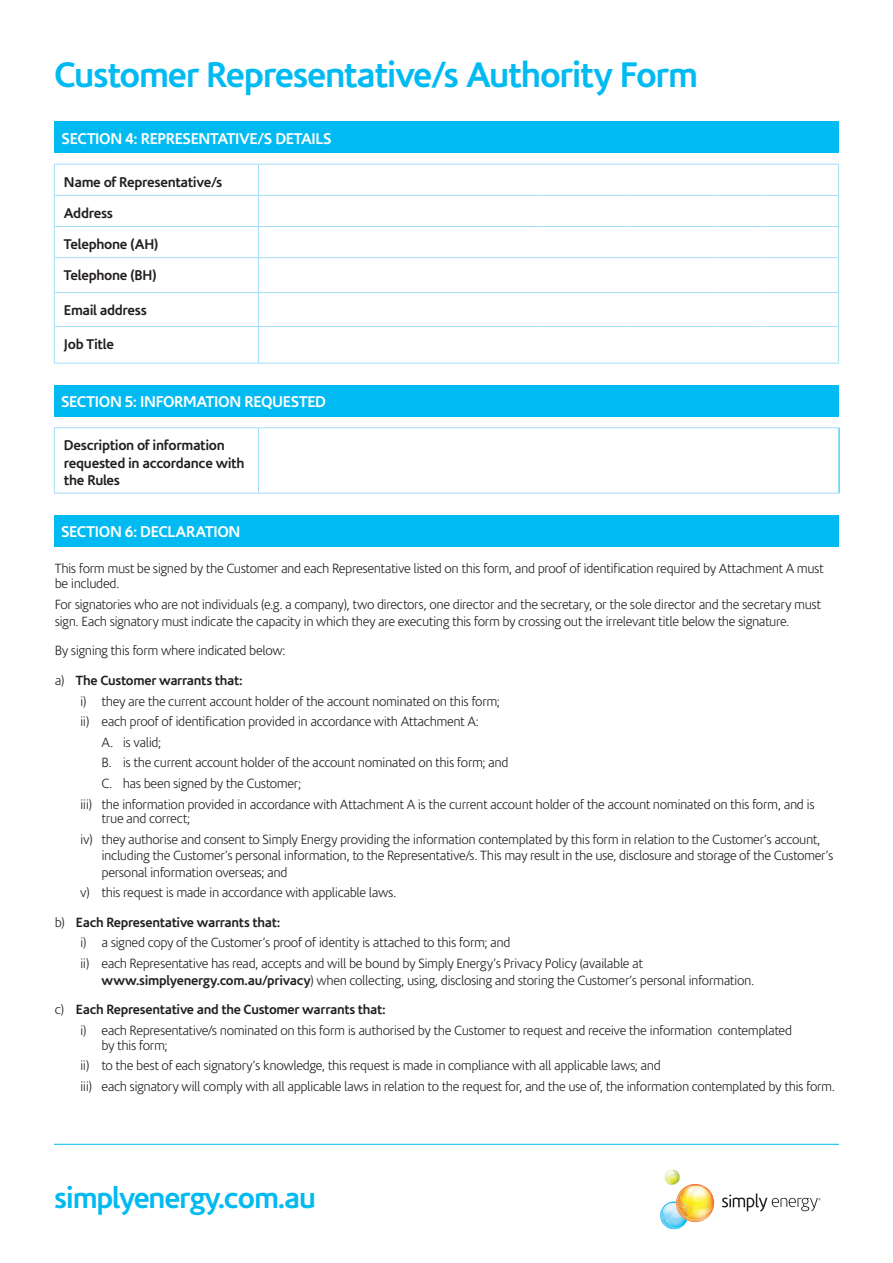
<style>
.page{position:relative;width:893px;height:1263px;background:#fff}
.page>*{position:absolute;margin:0;border:0;box-sizing:border-box;transform-origin:0 0}
.Subheading_large{font:700 36px "Corisande";letter-spacing:-.04em;color:#00baf1}
.t1{font:700 30px "Corisande";letter-spacing:-.04em;color:#00baf1}
.Section_heading{font:700 15.75px "Corisande";letter-spacing:-.02em;color:#fff}
.Body{font:700 14.25px/17.1px "Corisande";letter-spacing:-.02em;color:#231f20}
.Body-2{font:300 13.5px/16.5px "Corisande";letter-spacing:-.03em;color:#231f20}
.t2{font:700 13.5px "Corisande";letter-spacing:-.02em;color:#231f20}
.s1{font-weight:300}
.s2{font-weight:700}
</style>
<div class="page">
<img style="left:660px;top:1170px;width:54px;height:59px">
<svg style="left:722px;top:1193px;width:99px;height:18px"></svg>
<hr style="left:54px;top:1144px;width:785px;height:1px;background:#00baf1">
<div style="left:54px;top:121px;width:785px;height:32px;background:#00baf1"></div>
<hr style="left:838px;top:165px;width:1px;height:30px;background:#a4def8">
<hr style="left:626px;top:195px;width:94px;height:1px;background:#a4def8">
<hr style="left:720px;top:195px;width:42px;height:1px;background:#a4def8">
<hr style="left:762px;top:195px;width:77px;height:1px;background:#a4def8">
<hr style="left:258px;top:226px;width:284px;height:1px;background:#a4def8">
<hr style="left:542px;top:226px;width:84px;height:1px;background:#a4def8">
<hr style="left:626px;top:226px;width:94px;height:1px;background:#a4def8">
<hr style="left:720px;top:226px;width:42px;height:1px;background:#a4def8">
<hr style="left:762px;top:226px;width:77px;height:1px;background:#a4def8">
<hr style="left:838px;top:227px;width:1px;height:30px;background:#a4def8">
<hr style="left:258px;top:257px;width:284px;height:1px;background:#a4def8">
<hr style="left:542px;top:257px;width:84px;height:1px;background:#a4def8">
<hr style="left:626px;top:257px;width:94px;height:1px;background:#a4def8">
<hr style="left:720px;top:257px;width:42px;height:1px;background:#a4def8">
<hr style="left:762px;top:257px;width:77px;height:1px;background:#a4def8">
<hr style="left:838px;top:258px;width:1px;height:34px;background:#a4def8">
<hr style="left:258px;top:292px;width:284px;height:1px;background:#a4def8">
<hr style="left:542px;top:292px;width:84px;height:1px;background:#a4def8">
<hr style="left:626px;top:292px;width:94px;height:1px;background:#a4def8">
<hr style="left:720px;top:292px;width:42px;height:1px;background:#a4def8">
<hr style="left:762px;top:292px;width:77px;height:1px;background:#a4def8">
<hr style="left:838px;top:293px;width:1px;height:33px;background:#a4def8">
<hr style="left:258px;top:326px;width:284px;height:1px;background:#a4def8">
<hr style="left:542px;top:326px;width:84px;height:1px;background:#a4def8">
<hr style="left:626px;top:326px;width:94px;height:1px;background:#a4def8">
<hr style="left:720px;top:326px;width:42px;height:1px;background:#a4def8">
<hr style="left:762px;top:326px;width:77px;height:1px;background:#a4def8">
<hr style="left:838px;top:327px;width:1px;height:36px;background:#a4def8">
<hr style="left:258px;top:363px;width:284px;height:1px;background:#a4def8">
<hr style="left:542px;top:363px;width:84px;height:1px;background:#a4def8">
<hr style="left:626px;top:363px;width:94px;height:1px;background:#a4def8">
<hr style="left:720px;top:363px;width:42px;height:1px;background:#a4def8">
<hr style="left:762px;top:363px;width:77px;height:1px;background:#a4def8">
<hr style="left:838px;top:196px;width:1px;height:30px;background:#a4def8">
<hr style="left:54px;top:164px;width:204px;height:1px;background:#a4def8">
<hr style="left:54px;top:165px;width:1px;height:30px;background:#a4def8">
<hr style="left:54px;top:195px;width:204px;height:1px;background:#a4def8">
<hr style="left:54px;top:196px;width:1px;height:30px;background:#a4def8">
<hr style="left:258px;top:196px;width:1px;height:30px;background:#a4def8">
<hr style="left:54px;top:226px;width:204px;height:1px;background:#a4def8">
<hr style="left:54px;top:227px;width:1px;height:30px;background:#a4def8">
<hr style="left:258px;top:227px;width:1px;height:30px;background:#a4def8">
<hr style="left:54px;top:257px;width:204px;height:1px;background:#a4def8">
<hr style="left:54px;top:258px;width:1px;height:34px;background:#a4def8">
<hr style="left:258px;top:258px;width:1px;height:34px;background:#a4def8">
<hr style="left:54px;top:292px;width:204px;height:1px;background:#a4def8">
<hr style="left:54px;top:293px;width:1px;height:33px;background:#a4def8">
<hr style="left:258px;top:293px;width:1px;height:33px;background:#a4def8">
<hr style="left:54px;top:326px;width:204px;height:1px;background:#a4def8">
<hr style="left:54px;top:327px;width:1px;height:36px;background:#a4def8">
<hr style="left:258px;top:327px;width:1px;height:36px;background:#a4def8">
<hr style="left:54px;top:363px;width:204px;height:1px;background:#a4def8">
<hr style="left:258px;top:164px;width:284px;height:1px;background:#a4def8">
<hr style="left:258px;top:165px;width:1px;height:30px;background:#a4def8">
<hr style="left:542px;top:164px;width:84px;height:1px;background:#a4def8">
<hr style="left:626px;top:164px;width:94px;height:1px;background:#a4def8">
<hr style="left:720px;top:164px;width:42px;height:1px;background:#a4def8">
<hr style="left:762px;top:164px;width:77px;height:1px;background:#a4def8">
<hr style="left:258px;top:195px;width:284px;height:1px;background:#a4def8">
<hr style="left:542px;top:195px;width:84px;height:1px;background:#a4def8">
<div style="left:54px;top:385px;width:785px;height:32px;background:#00baf1"></div>
<hr style="left:54px;top:427px;width:204px;height:1px;background:#a4def8">
<hr style="left:54px;top:428px;width:1px;height:65px;background:#a4def8">
<hr style="left:54px;top:493px;width:204px;height:1px;background:#a4def8">
<hr style="left:258px;top:493px;width:581px;height:1px;background:#a4def8">
<hr style="left:258px;top:427px;width:581px;height:1px;background:#a4def8">
<hr style="left:258px;top:428px;width:1px;height:65px;background:#a4def8">
<hr style="left:839px;top:428px;width:1px;height:65px;background:#00baf1">
<div style="left:54px;top:515px;width:785px;height:32px;background:#00baf1"></div>
<p class="Subheading_large" style="left:54px;top:54px;width:645px">Customer Representative/s Authority Form</p>
<p class="Section_heading" style="left:62px;top:129px;width:272px">SECTION 4: REPRESENTATIVE/S DETAILS</p>
<p class="Body" style="left:64px;top:174px;width:160px">Name of Representative/s</p>
<p class="Body" style="left:64px;top:205px;width:51px">Address</p>
<p class="Body" style="left:64px;top:236px;width:96px">Telephone (AH)</p>
<p class="Body" style="left:64px;top:267px;width:94px">Telephone (BH)</p>
<p class="Body" style="left:64px;top:302px;width:84px">Email address</p>
<p class="Body" style="left:64px;top:336px;width:52px">Job Title</p>
<p class="Section_heading" style="left:61px;top:393px;width:266px">SECTION 5: INFORMATION REQUESTED</p>
<p class="Body" style="left:64px;top:437px;width:182px">Description of information requested in accordance with the Rules</p>
<p class="Section_heading" style="left:61px;top:523px;width:181px">SECTION 6: DECLARATION</p>
<p class="Body-2" style="left:55px;top:562px;width:770px;line-height:15px">This form must be signed by the Customer and each Representative listed on this form, and proof of identification required by Attachment A must be included.</p>
<p class="Body-2" style="left:55px;top:597px;width:768px">For signatories who are not individuals (e.g. a company), two directors, one director and the secretary, or the sole director and the secretary must sign. Each signatory must indicate the capacity in which they are executing this form by crossing out the irrelevant title below the signature.</p>
<p class="Body-2" style="left:55px;top:643px;width:232px">By signing this form where indicated below:</p>
<p class="t2" style="left:55px;top:672px;width:189px"><span class="s1">a)</span> The Customer warrants that:</p>
<p class="Body-2" style="left:80px;top:693px;width:421px">i) they are the current account holder of the account nominated on this form;</p>
<p class="Body-2" style="left:80px;top:714px;width:400px">ii) each proof of identification provided in accordance with Attachment A:</p>
<p class="Body-2" style="left:101px;top:734px;width:61px">A. is valid;</p>
<p class="Body-2" style="left:101px;top:755px;width:409px">B. is the current account holder of the account nominated on this form; and</p>
<p class="Body-2" style="left:101px;top:776px;width:201px">C. has been signed by the Customer;</p>
<p class="Body-2" style="left:101px;top:797px;width:715px;line-height:14.2px;text-indent:-21px">iii) the information provided in accordance with Attachment A is the current account holder of the account nominated on this form, and is true and correct;</p>
<p class="Body-2" style="left:101px;top:831px;width:733px;text-indent:-21px">iv) they authorise and consent to Simply Energy providing the information contemplated by this form in relation to the Customer’s account, including the Customer’s personal information, to the Representative/s. This may result in the use, disclosure and storage of the Customer’s personal information overseas; and</p>
<p class="Body-2" style="left:80px;top:885px;width:318px">v) this request is made in accordance with applicable laws.</p>
<p class="t2" style="left:55px;top:914px;width:227px"><span class="s1">b)</span> Each Representative warrants that:</p>
<p class="Body-2" style="left:80px;top:935px;width:432px">i) a signed copy of the Customer’s proof of identity is attached to this form; and</p>
<p class="Body-2" style="left:101px;top:956px;width:654px;text-indent:-21px">ii) each Representative has read, accepts and will be bound by Simply Energy’s Privacy Policy (available at <span class="s2">www.simplyenergy.com.au/privacy</span>) when collecting, using, disclosing and storing the Customer’s personal information.</p>
<p class="t2" style="left:55px;top:1002px;width:333px"><span class="s1">c)</span> Each Representative and the Customer warrants that:</p>
<p class="Body-2" style="left:101px;top:1023px;width:692px;line-height:15px;text-indent:-21px">i) each Representative/s nominated on this form is authorised by the Customer to request and receive the information contemplated by this form;</p>
<p class="Body-2" style="left:80px;top:1058px;width:582px">ii) to the best of each signatory’s knowledge, this request is made in compliance with all applicable laws; and</p>
<p class="Body-2" style="left:80px;top:1079px;width:756px">iii) each signatory will comply with all applicable laws in relation to the request for, and the use of, the information contemplated by this form.</p>
<h2 class="t1" style="left:54px;top:1181px;width:263px">simplyenergy.com.au</h2>
</div>
